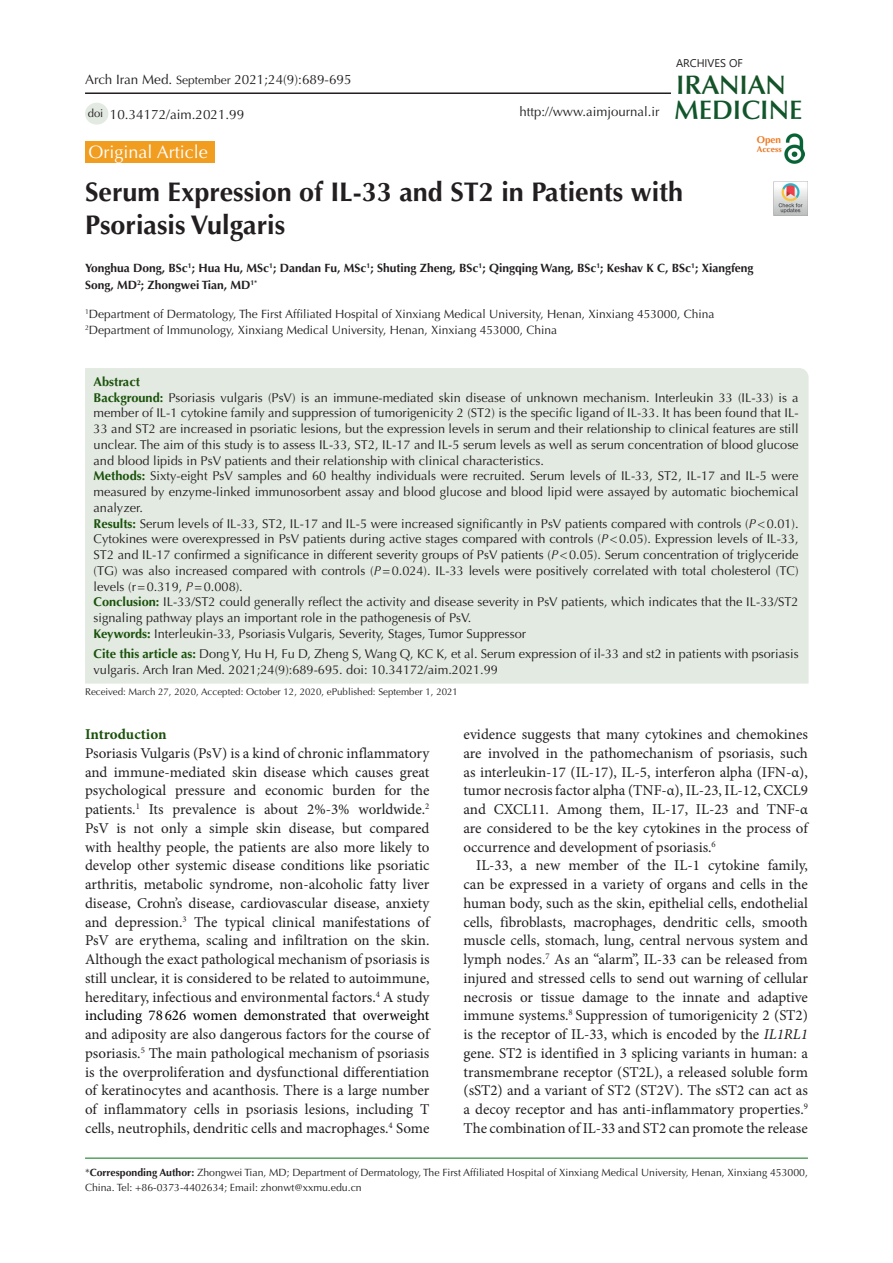
<style>
.page{position:relative;width:893px;height:1263px;background:#fff}
.page>*{position:absolute;margin:0;border:0;box-sizing:border-box;transform-origin:0 0}
.t1{font:700 27px/33px "Optima LT Std";color:#231f20}
.t2{font:600 26.85px "Optima LT Std";color:#11552a}
.t3{font:600 26.85px "Optima LT Std";color:#145228}
.t4{font:18px "Optima LT Std";color:#fff}
.t5{font:15px/18.8px "Minion Pro";letter-spacing:-.005em;color:#231f20;text-align:justify}
.t6{font:700 15px "Minion Pro";letter-spacing:-.005em;color:#19500a}
.t7{font:13.5px "Optima LT Std";color:#231f20}
.t8{font:13.2px "Optima LT Std";color:#231f20}
.t9{font:12.75px/15.8px "Optima LT Std";color:#231f20;text-align:justify}
.t10{font:700 12.75px "Optima LT Std";color:#19510a}
.t11{font:12px "Optima LT Std";color:#231f20}
.t12{font:700 12px/16.5px "Optima LT Std";color:#231f20}
.t13{font:11.25px "Optima LT Std";color:#231f20}
.t14{font:11.1px "Segoe UI";color:#231f20}
.t15{font:10.5px/15px "Optima LT Std";color:#231f20}
.t16{font:700 9.9px "Optima LT Std";color:#ee7a23}
.t17{font:9.75px "Optima LT Std";color:#231f20}
.t18{font:700 8.4px "Optima LT Std";color:#e67625}
.s1{font-size:12px}
.s2{font-weight:700;color:#19510a}
.s3{font-style:italic}
.s4{font-weight:700;color:#19500a}
.s5{color:#000}
.s6{font-weight:700}
</style>
<div class="page">
<hr style="left:85px;top:1158px;width:723px;height:1px;background:#007513">
<div style="left:85px;top:141px;width:130px;height:22px;background:#f19d20"></div>
<div style="left:85px;top:368px;width:724px;height:316px;background:#e3eae2"></div>
<div style="left:85px;top:103px;width:23px;height:22px;background:#e3eae2;border-radius:50%"></div>
<hr style="left:85px;top:92px;width:586px;height:2px;background:#231f20">
<img style="left:785px;top:133px;width:19px;height:31px">
<img style="left:774px;top:182px;width:34px;height:34px">
<p class="t7" style="left:85px;top:72px;width:268px">Arch Iran Med. <span class="s1">September</span> 2021;24(9):689-695</p>
<p class="t13" style="left:88px;top:106px;width:17px">doi</p>
<p class="t7" style="left:110px;top:106px;width:136px">10.34172/aim.2021.99</p>
<p class="t8" style="left:520px;top:104px;width:141px">http://www.aimjournal.ir</p>
<p class="t14" style="left:676px;top:52px;width:68px">ARCHIVES OF</p>
<p class="t3" style="left:676px;top:69px;width:111px">IRANIAN</p>
<p class="t2" style="left:674px;top:94px;width:130px">MEDICINE</p>
<p class="t16" style="left:757px;top:134px;width:26px">Open</p>
<p class="t18" style="left:757px;top:144px;width:26px">Access</p>
<p class="t4" style="left:89px;top:141px;width:121px">Original Article</p>
<p class="t1" style="left:85px;top:176px;width:600px">Serum Expression of IL-33 and ST2 in Patients with<br>Psoriasis Vulgaris</p>
<p class="t12" style="left:85px;top:260px;width:670px">Yonghua Dong, BSc<sup>1</sup>; Hua Hu, MSc<sup>1</sup>; Dandan Fu, MSc<sup>1</sup>; Shuting Zheng, BSc<sup>1</sup>; Qingqing Wang, BSc<sup>1</sup>; Keshav K C, BSc<sup>1</sup>; Xiangfeng<br>Song, MD<sup>2</sup>; Zhongwei Tian, MD<sup>1*</sup></p>
<p class="t11" style="left:85px;top:307px;width:631px"><sup>1</sup>Department of Dermatology, The First Affiliated Hospital of Xinxiang Medical University, Henan, Xinxiang 453000, China</p>
<p class="t11" style="left:85px;top:323px;width:474px"><sup>2</sup>Department of Immunology, Xinxiang Medical University, Henan, Xinxiang 453000, China</p>
<p class="t10" style="left:94px;top:374px;width:48px">Abstract</p>
<p class="t9" style="left:94px;top:390px;width:707px"><span class="s2">Background:</span> Psoriasis vulgaris (PsV) is an immune-mediated skin disease of unknown mechanism. Interleukin 33 (IL-33) is a member of IL-1 cytokine family and suppression of tumorigenicity 2 (ST2) is the specific ligand of IL-33. It has been found that IL-33 and ST2 are increased in psoriatic lesions, but the expression levels in serum and their relationship to clinical features are still unclear. The aim of this study is to assess IL-33, ST2, IL-17 and IL-5 serum levels as well as serum concentration of blood glucose and blood lipids in PsV patients and their relationship with clinical characteristics.</p>
<p class="t9" style="left:94px;top:468px;width:707px"><span class="s2">Methods:</span> Sixty-eight PsV samples and 60 healthy individuals were recruited. Serum levels of IL-33, ST2, IL-17 and IL-5 were measured by enzyme-linked immunosorbent assay and blood glucose and blood lipid were assayed by automatic biochemical analyzer.</p>
<p class="t9" style="left:94px;top:516px;width:707px"><span class="s2">Results:</span> Serum levels of IL-33, ST2, IL-17 and IL-5 were increased significantly in PsV patients compared with controls (<span class="s3">P</span>&lt;0.01).<br>Cytokines were overexpressed in PsV patients during active stages compared with controls (<span class="s3">P</span>&lt;0.05). Expression levels of IL-33, ST2 and IL-17 confirmed a significance in different severity groups of PsV patients (<span class="s3">P</span>&lt;0.05). Serum concentration of triglyceride (TG) was also increased compared with controls (<span class="s3">P</span>=0.024). IL-33 levels were positively correlated with total cholesterol (TC) levels (r=0.319, <span class="s3">P</span>=0.008).</p>
<p class="t9" style="left:94px;top:594px;width:707px"><span class="s2">Conclusion:</span> IL-33/ST2 could generally reflect the activity and disease severity in PsV patients, which indicates that the IL-33/ST2 signaling pathway plays an important role in the pathogenesis of PsV.</p>
<p class="t9" style="left:94px;top:626px;width:434px"><span class="s2">Keywords:</span> Interleukin-33, Psoriasis Vulgaris, Severity, Stages, Tumor Suppressor</p>
<p class="t9" style="left:94px;top:646px;width:706px"><span class="s4">Cite this article as:</span> Dong Y, Hu H, Fu D, Zheng S, Wang Q, KC K, et al. Serum expression of il-33 and st2 in patients with psoriasis vulgaris. Arch Iran Med. 2021;24(9):689-695. doi: 10.34172/aim.2021.99</p>
<p class="t17" style="left:85px;top:686px;width:374px">Received: March 27, 2020, Accepted: October 12, 2020, ePublished: September 1, 2021</p>
<p class="t6" style="left:85px;top:724px;width:83px">Introduction</p>
<p class="t5" style="left:85px;top:744px;width:346px">Psoriasis Vulgaris (PsV) is a kind of chronic inflammatory and immune-mediated skin disease which causes great psychological pressure and economic burden for the patients.<sup>1</sup> Its prevalence is about 2%-3% worldwide.<sup>2<br></sup>PsV is not only a simple skin disease, but compared with healthy people, the patients are also more likely to develop other systemic disease conditions like psoriatic arthritis, metabolic syndrome, non-alcoholic fatty liver disease, Crohn’s disease, cardiovascular disease, anxiety and depression.<sup>3</sup> The typical clinical manifestations of PsV are erythema, scaling and infiltration on the skin.<br>Although the exact pathological mechanism of psoriasis is still unclear, it is considered to be related to autoimmune, hereditary, infectious and environmental factors.<sup>4</sup> A study <span class="s5">including 78 626 women demonstrated that overweight </span>and adiposity are also dangerous factors for the course of psoriasis.<sup>5</sup> The main pathological mechanism of psoriasis is the overproliferation and dysfunctional differentiation of keratinocytes and acanthosis. There is a large number of inflammatory cells in psoriasis lesions, including T cells, neutrophils, dendritic cells and macrophages.<sup>4</sup> Some</p>
<p class="t5" style="left:463px;top:725px;width:346px">evidence suggests that many cytokines and chemokines are involved in the pathomechanism of psoriasis, such as interleukin-17 (IL-17), IL-5, interferon alpha (IFN-α), tumor necrosis factor alpha (TNF-α), IL-23, IL-12, CXCL9 and CXCL11. Among them, IL-17, IL-23 and TNF-α are considered to be the key cytokines in the process of occurrence and development of psoriasis.<sup>6</sup></p>
<p class="t5" style="left:463px;top:856px;width:346px;text-indent:13px">IL-33, a new member of the IL-1 cytokine family, can be expressed in a variety of organs and cells in the human body, such as the skin, epithelial cells, endothelial cells, fibroblasts, macrophages, dendritic cells, smooth muscle cells, stomach, lung, central nervous system and lymph nodes.<sup>7</sup> As an “alarm”, IL-33 can be released from injured and stressed cells to send out warning of cellular necrosis or tissue damage to the innate and adaptive immune systems.<sup>8</sup> Suppression of tumorigenicity 2 (ST2) is the receptor of IL-33, which is encoded by the <span class="s3">IL1RL1 </span>gene. ST2 is identified in 3 splicing variants in human: a transmembrane receptor (ST2L), a released soluble form (sST2) and a variant of ST2 (ST2V). The sST2 can act as a decoy receptor and has anti-inflammatory properties.<sup>9<br></sup>The combination of IL-33 and ST2 can promote the release</p>
<p class="t15" style="left:85px;top:1165px;width:724px">*<span class="s6">Corresponding Author:</span> Zhongwei Tian, MD; Department of Dermatology, The First Affiliated Hospital of Xinxiang Medical University, Henan, Xinxiang 453000,<br>China. Tel: +86-0373-4402634; Email: zhonwt@xxmu.edu.cn</p>
</div>
